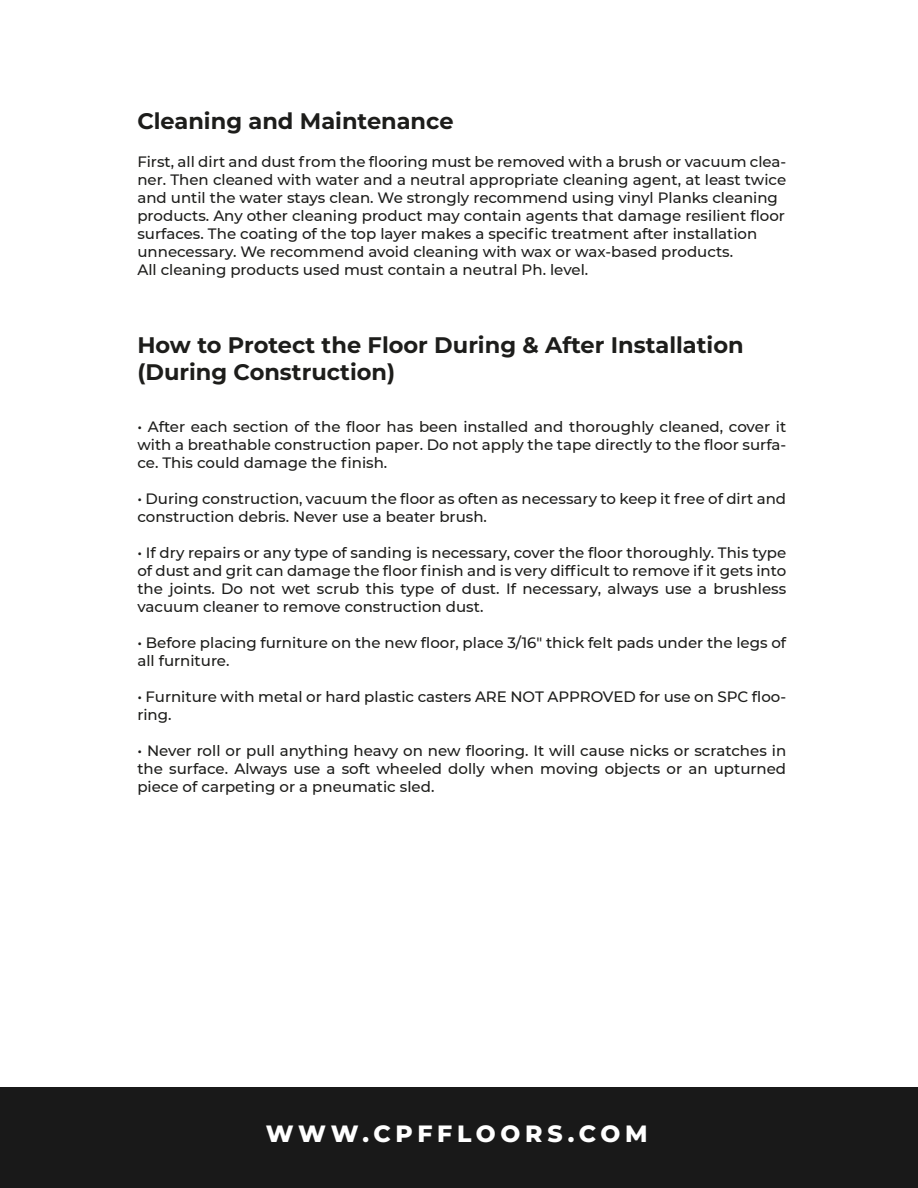
<style>
.page{position:relative;width:918px;height:1188px;background:#fff}
.page>*{position:absolute;margin:0;border:0;box-sizing:border-box;transform-origin:0 0}
.t1{font:800 23.55px "Montserrat";letter-spacing:.2em;color:#fff}
.t2{font:700 22.5px/27px "Montserrat";color:#1d1d1b}
.t3{font:500 15px/18px "Montserrat";color:#1d1d1b}
</style>
<div class="page">
<div style="left:0;top:1087px;width:918px;height:101px;background:#191919"></div>
<h2 class="t2" style="left:137px;top:107px;width:318px">Cleaning and Maintenance</h2>
<p class="t3" style="left:137px;top:152px;width:650px">First, all dirt and dust from the flooring must be removed with a brush or vacuum clea&shy;ner. Then cleaned with water and a neutral appropriate cleaning agent, at least twice and until the water stays clean. We strongly recommend using vinyl Planks cleaning products. Any other cleaning product may contain agents that damage resilient floor surfaces. The coating of the top layer makes a specific treatment after installation unnecessary. We recommend avoid cleaning with wax or wax-based products.<br>All cleaning products used must contain a neutral Ph. level.</p>
<h2 class="t2" style="left:137px;top:331px;width:608px">How to Protect the Floor During &amp; After Installation (During Construction)</h2>
<p class="t3" style="left:137px;top:417px;width:650px;text-align:justify">• After each section of the floor has been installed and thoroughly cleaned, cover it with a breathable construction paper. Do not apply the tape directly to the floor surfa&shy;ce. This could damage the finish.</p>
<p class="t3" style="left:137px;top:489px;width:650px">• During construction, vacuum the floor as often as necessary to keep it free of dirt and construction debris. Never use a beater brush.</p>
<p class="t3" style="left:137px;top:543px;width:650px;text-align:justify">• If dry repairs or any type of sanding is necessary, cover the floor thoroughly. This type of dust and grit can damage the floor finish and is very difficult to remove if it gets into the joints. Do not wet scrub this type of dust. If necessary, always use a brushless vacuum cleaner to remove construction dust.</p>
<p class="t3" style="left:137px;top:633px;width:650px">• Before placing furniture on the new floor, place 3/16" thick felt pads under the legs of all furniture.</p>
<p class="t3" style="left:137px;top:687px;width:650px">• Furniture with metal or hard plastic casters ARE NOT APPROVED for use on SPC floo&shy;ring.</p>
<p class="t3" style="left:137px;top:741px;width:650px;text-align:justify">• Never roll or pull anything heavy on new flooring. It will cause nicks or scratches in the surface. Always use a soft wheeled dolly when moving objects or an upturned piece of carpeting or a pneumatic sled.</p>
<h1 class="t1" style="left:266px;top:1118px;width:383px">WWW.CPFFLOORS.COM</h1>
</div>
